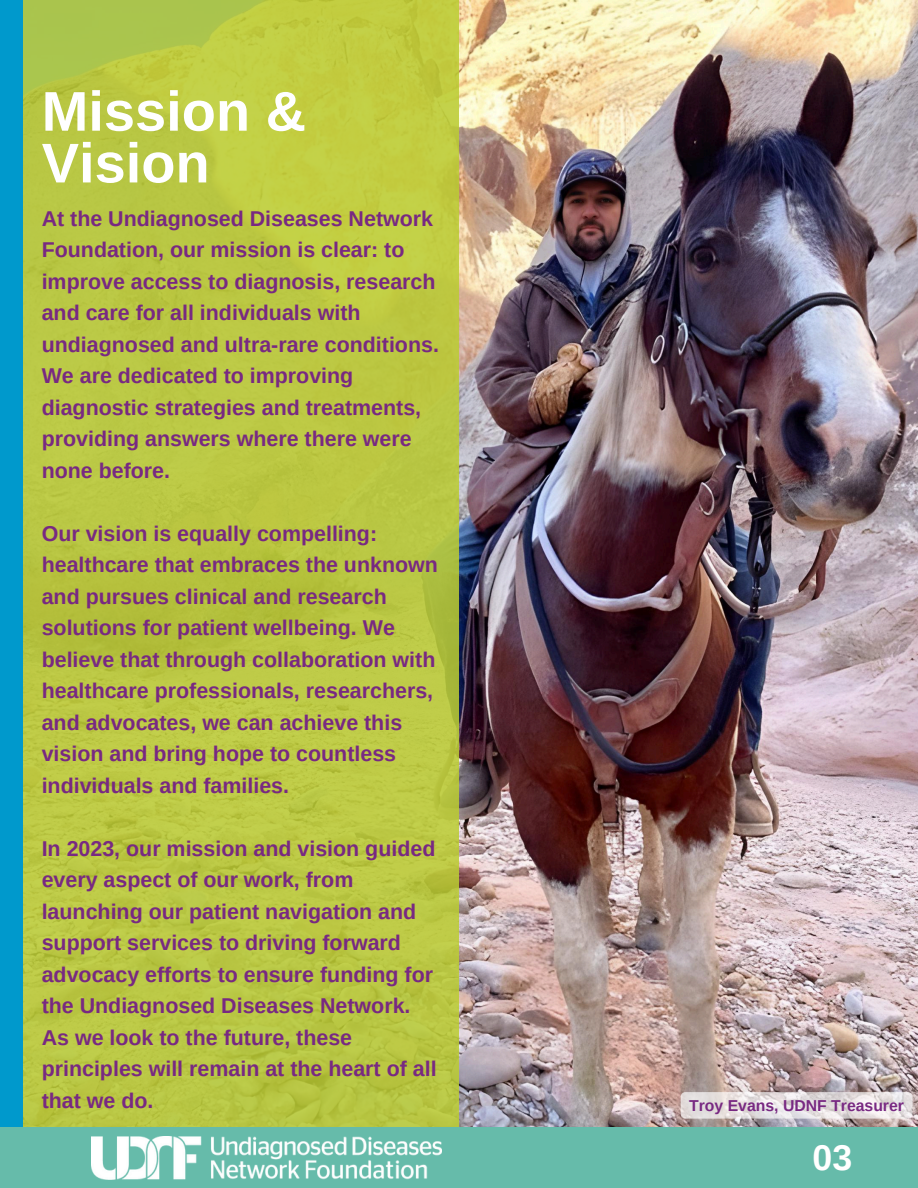
<style>
.page{position:relative;width:918px;height:1188px;background:#fff}
.page>*{position:absolute;margin:0;border:0;box-sizing:border-box;transform-origin:0 0}
.t1{font:700 55.95px/51.8px "Arimo";color:#fff}
.t2{font:700 35.7px "Arimo";color:#fff}
.t3{font:700 21.45px/31.5px "Arimo";color:#782982}
.t4{font:700 15.75px "Arimo";color:#782982}
</style>
<div class="page">
<img style="left:459px;top:0;width:459px;height:1128px">
<div style="left:0;top:0;width:459px;height:1188px;background:#bbc844"></div>
<div style="left:0;top:0;width:23px;height:1128px;background:#09c"></div>
<div style="left:0;top:1128px;width:918px;height:60px;background:#6ba"></div>
<img style="left:92px;top:1137px;width:350px;height:42px">
<div style="left:681px;top:1092px;width:232px;height:27px;background:#fff;border-radius:5px;opacity:.69"></div>
<h2 class="t1" style="left:42px;top:85px;width:266px">Mission &amp;<br>Vision</h2>
<h2 class="t3" style="left:42px;top:203px;width:399px">At the Undiagnosed Diseases Network Foundation, our mission is clear: to improve access to diagnosis, research and care for all individuals with undiagnosed and ultra-rare conditions.<br>We are dedicated to improving diagnostic strategies and treatments, providing answers where there were none before.</h2>
<h2 class="t3" style="left:42px;top:518px;width:398px">Our vision is equally compelling: healthcare that embraces the unknown and pursues clinical and research solutions for patient wellbeing. We believe that through collaboration with healthcare professionals, researchers, and advocates, we can achieve this vision and bring hope to countless individuals and families.</h2>
<p class="t3" style="left:42px;top:833px;width:396px">In 2023, our mission and vision guided every aspect of our work, from launching our patient navigation and support services to driving forward advocacy efforts to ensure funding for the Undiagnosed Diseases Network.<br>As we look to the future, these principles will remain at the heart of all that we do.</p>
<p class="t4" style="left:689px;top:1097px;width:216px">Troy Evans, UDNF Treasurer</p>
<h1 class="t2" style="left:813px;top:1138px;width:41px">03</h1>
</div>
